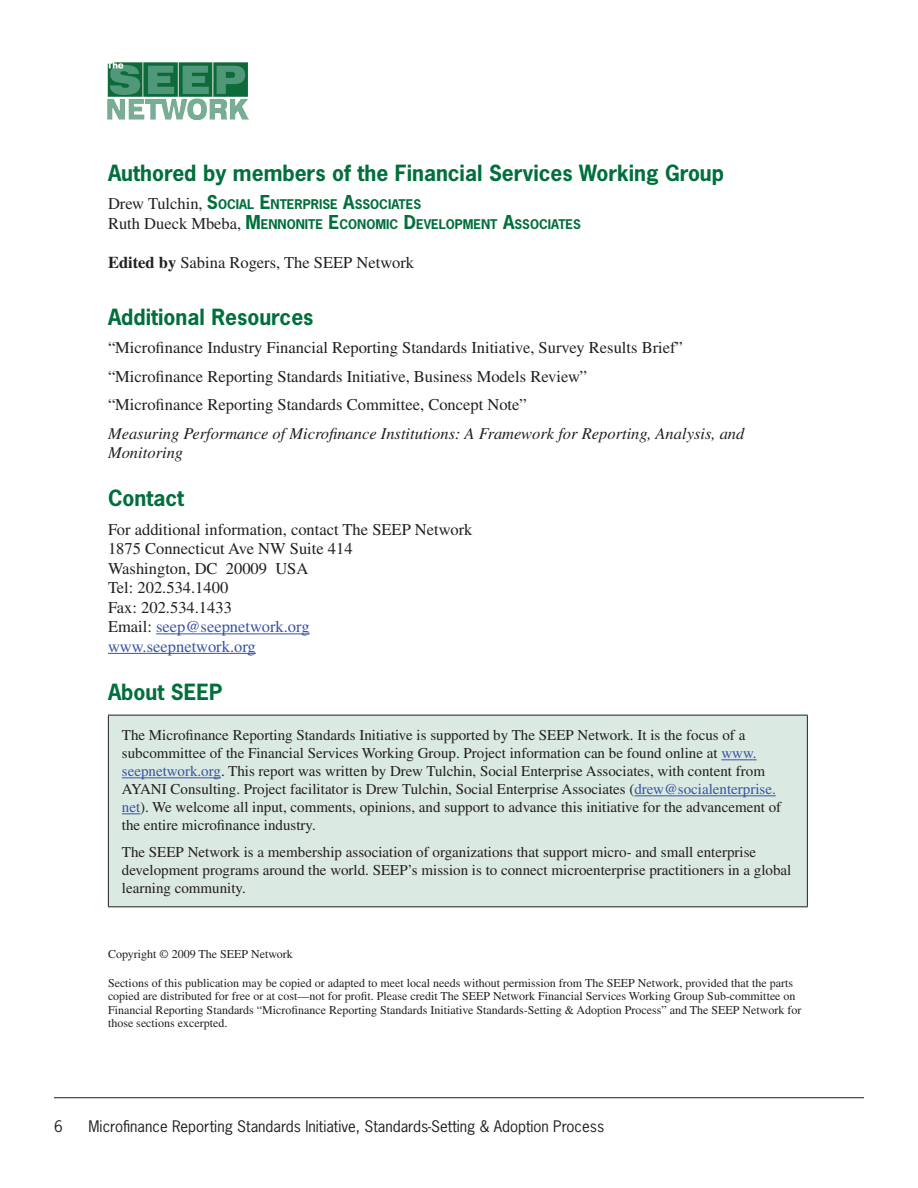
<style>
.page{position:relative;width:918px;height:1188px;background:#fff}
.page>*{position:absolute;margin:0;border:0;box-sizing:border-box;transform-origin:0 0}
.t1{font:700 21px "News Gothic";color:#006f3c}
.t2{font:16.5px/19.5px "Times";color:#231f20}
.t3{font:italic 16.5px/19.5px "Times";color:#231f20}
.t4{font:15px/18px "Times";color:#231f20}
.t5{font:15px "News Gothic";color:#231f20}
.t6{font:700 12.6px/19.5px "News Gothic";color:#006f3c}
.t7{font:12px/13.5px "Times";color:#231f20}
.s1{font-family:"Times";font-weight:400;font-size:16.5px;color:#231f20}
.s2{font-size:18px}
.s3{font-weight:700}
.s4{color:#3853a3}
</style>
<div class="page">
<hr style="left:54px;top:1097px;width:810px;height:1px;background:#231f20">
<img style="left:108px;top:62px;width:141px;height:57px">
<hr style="left:156px;top:633px;width:154px;height:1px;background:#3853a3">
<hr style="left:108px;top:653px;width:148px;height:1px;background:#3853a3">
<div style="left:108px;top:715px;width:699px;height:192px;background:#dae9e1"></div>
<hr style="left:108px;top:715px;width:700px;height:1px;background:#231f20">
<hr style="left:108px;top:715px;width:1px;height:191px;background:#231f20">
<hr style="left:807px;top:715px;width:1px;height:191px;background:#231f20">
<hr style="left:108px;top:906px;width:700px;height:1px;background:#231f20">
<hr style="left:721px;top:759px;width:36px;height:1px;background:#3853a3">
<hr style="left:122px;top:777px;width:99px;height:1px;background:#3853a3">
<hr style="left:634px;top:795px;width:142px;height:1px;background:#3853a3">
<svg style="left:122px;top:813px;width:18px;height:1px"></svg>
<h1 class="t1" style="left:108px;top:159px;width:618px">Authored by members of the Financial Services Working Group</h1>
<p class="t6" style="left:108px;top:195px;width:466px"><span class="s1">Drew Tulchin,</span> <span class="s2">S</span>OCIAL <span class="s2">E</span>NTERPRISE <span class="s2">A</span>SSOCIATES<br><span class="s1">Ruth Dueck Mbeba,</span> <span class="s2">M</span>ENNONITE <span class="s2">E</span>CONOMIC <span class="s2">D</span>EVELOPMENT <span class="s2">A</span>SSOCIATES</p>
<p class="t2" style="left:108px;top:252px;width:308px"><span class="s3">Edited by</span> Sabina Rogers, The SEEP Network</p>
<h1 class="t1" style="left:108px;top:303px;width:207px">Additional Resources</h1>
<p class="t2" style="left:108px;top:333px;width:576px;line-height:28.5px">“Microfinance Industry Financial Reporting Standards Initiative, Survey Results Brief” “Microfinance Reporting Standards Initiative, Business Models Review” “Microfinance Reporting Standards Committee, Concept Note”</p>
<p class="t3" style="left:108px;top:423px;width:638px">Measuring Performance of Microfinance Institutions: A Framework for Reporting, Analysis, and<br>Monitoring</p>
<h1 class="t1" style="left:108px;top:484px;width:78px">Contact</h1>
<p class="t2" style="left:108px;top:519px;width:366px">For additional information, contact The SEEP Network<br>1875 Connecticut Ave NW Suite 414<br>Washington, DC 20009 USA<br>Tel: 202.534.1400<br>Fax: 202.534.1433<br>Email: <span class="s4">seep@seepnetwork.org<br>www.seepnetwork.org</span></p>
<h1 class="t1" style="left:108px;top:678px;width:116px">About SEEP</h1>
<p class="t4" style="left:122px;top:726px;width:661px">The Microfinance Reporting Standards Initiative is supported by The SEEP Network. It is the focus of a subcommittee of the Financial Services Working Group. Project information can be found online at <span class="s4">www. seepnetwork.org</span>. This report was written by Drew Tulchin, Social Enterprise Associates, with content from AYANI Consulting. Project facilitator is Drew Tulchin, Social Enterprise Associates (<span class="s4">drew@socialenterprise. net</span>). We welcome all input, comments, opinions, and support to advance this initiative for the advancement of the entire microfinance industry.</p>
<p class="t4" style="left:122px;top:843px;width:671px">The SEEP Network is a membership association of organizations that support micro- and small enterprise development programs around the world. SEEP’s mission is to connect microenterprise practitioners in a global learning community.</p>
<p class="t7" style="left:108px;top:947px;width:186px">Copyright © 2009 The SEEP Network</p>
<p class="t7" style="left:108px;top:976px;width:695px">Sections of this publication may be copied or adapted to meet local needs without permission from The SEEP Network, provided that the parts copied are distributed for free or at cost—not for profit. Please credit The SEEP Network Financial Services Working Group Sub-committee on Financial Reporting Standards “Microfinance Reporting Standards Initiative Standards-Setting &amp; Adoption Process” and The SEEP Network for those sections excerpted.</p>
<p class="t5" style="left:54px;top:1117px;width:10px">6</p>
<p class="t5" style="left:89px;top:1117px;width:517px">Microfinance Reporting Standards Initiative, Standards-Setting &amp; Adoption Process</p>
</div>
